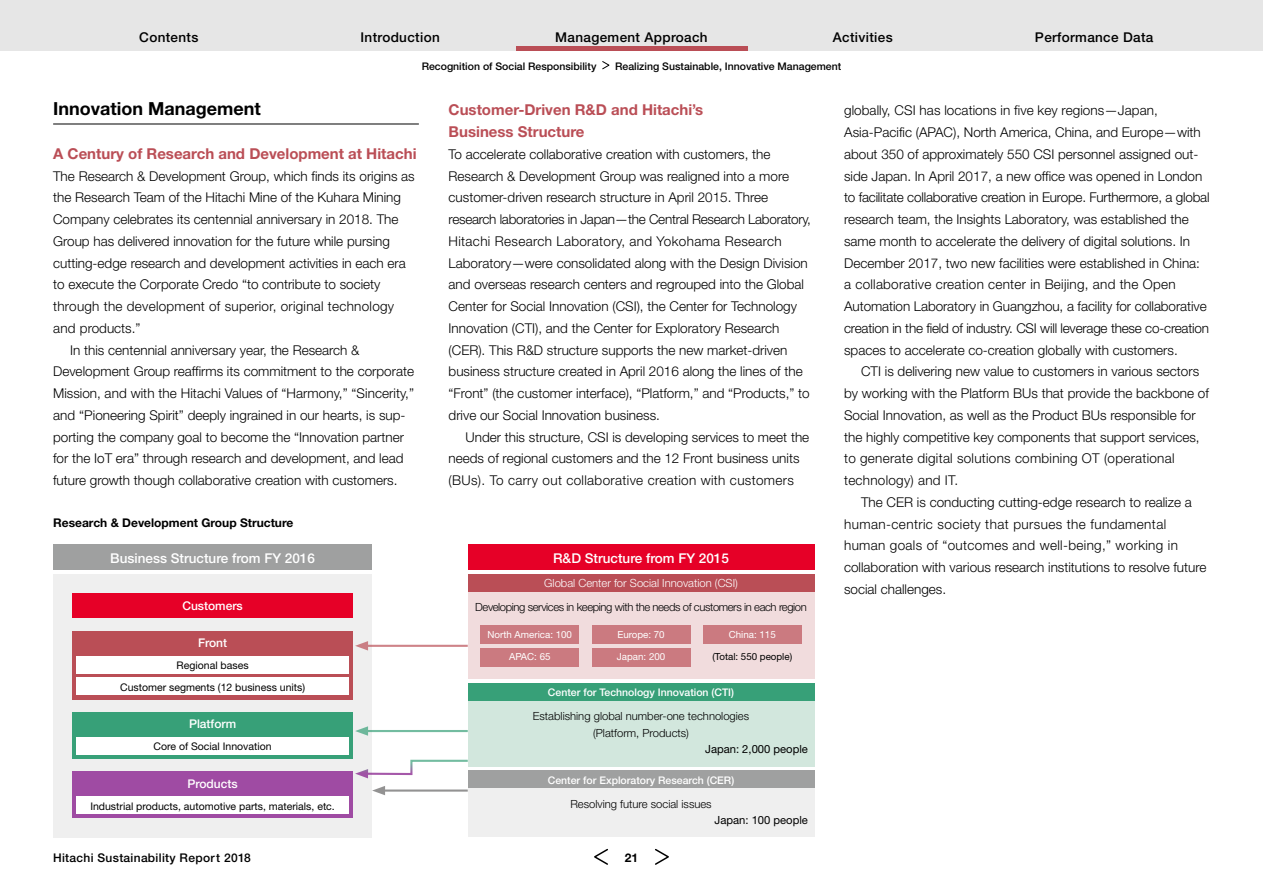
<style>
.page{position:relative;width:1263px;height:893px;background:#fff}
.page>*{position:absolute;margin:0;border:0;box-sizing:border-box;transform-origin:0 0}
.t1{font:700 18px "Helvetica Neue LT Std";color:#000}
.t2{font:700 15px/21.8px "Helvetica Neue LT Std";color:#ba4e56}
.t3{font:300 13.5px/21.8px "Helvetica Neue LT Std";color:#000}
.t4{font:500 13.5px "Helvetica Neue LT Std";letter-spacing:.025em;color:#000}
.t5{font:300 13.5px "Helvetica Neue LT Std";letter-spacing:.02em;color:#000}
.t6{font:500 13.5px "Helvetica Neue LT Std";color:#fff}
.t7{font:700 12px "Helvetica Neue LT Std";color:#000}
.t8{font:500 12px "Helvetica Neue LT Std";letter-spacing:.025em;color:#000}
.t9{font:500 12px "Helvetica Neue LT Std";color:#fff}
.t10{font:300 11.25px/16.5px "Helvetica Neue LT Std";color:#000;text-align:center}
.t11{font:300 11.25px "Helvetica Neue LT Std";letter-spacing:-.035em;color:#000}
.t12{font:300 11.25px "Helvetica Neue LT Std";color:#fff}
.t13{font:11.25px "Helvetica Neue LT Std";color:#000}
.t14{font:10.5px "Helvetica Neue LT Std";color:#000}
.t15{font:500 10.5px "Helvetica Neue LT Std";color:#000}
.t16{font:500 10.5px "Helvetica Neue LT Std";color:#fff}
.t17{font:9.75px "Helvetica Neue LT Std";color:#fff}
.t18{font:9.75px "Helvetica Neue LT Std";color:#000}
</style>
<div class="page">
<hr style="left:53px;top:124px;width:366px;height:1px;background:#000">
<div style="left:53px;top:574px;width:319px;height:263px;background:#efefef"></div>
<div style="left:72px;top:631px;width:281px;height:68px;background:#ba4e56"></div>
<div style="left:72px;top:593px;width:281px;height:25px;background:#e60027"></div>
<div style="left:53px;top:544px;width:319px;height:26px;background:#9fa0a0"></div>
<div style="left:72px;top:712px;width:281px;height:47px;background:#37a078"></div>
<div style="left:72px;top:771px;width:281px;height:47px;background:#9f4ba3"></div>
<div style="left:77px;top:656px;width:272px;height:17px;background:#fff"></div>
<div style="left:77px;top:737px;width:272px;height:17px;background:#fff"></div>
<div style="left:77px;top:797px;width:272px;height:17px;background:#fff"></div>
<div style="left:77px;top:678px;width:272px;height:17px;background:#fff"></div>
<hr style="left:364px;top:645px;width:104px;height:2px;background:#ba4e56">
<svg style="left:355px;top:641px;width:13px;height:9px"></svg>
<hr style="left:364px;top:730px;width:104px;height:2px;background:#37a078">
<svg style="left:355px;top:726px;width:13px;height:10px"></svg>
<svg style="left:355px;top:759px;width:115px;height:19px"></svg>
<hr style="left:381px;top:789px;width:87px;height:3px;background:#656464">
<svg style="left:372px;top:786px;width:13px;height:9px"></svg>
<div style="left:468px;top:574px;width:346px;height:105px;background:#f1dcdd"></div>
<div style="left:468px;top:574px;width:346px;height:17px;background:#ba4e56"></div>
<div style="left:468px;top:544px;width:346px;height:26px;background:#e60027"></div>
<div style="left:468px;top:683px;width:346px;height:84px;background:#d2e7dd"></div>
<div style="left:468px;top:771px;width:346px;height:66px;background:#efefef"></div>
<div style="left:592px;top:625px;width:98px;height:19px;background:#cb7a80"></div>
<div style="left:592px;top:648px;width:98px;height:18px;background:#cb7a80"></div>
<div style="left:703px;top:625px;width:98px;height:19px;background:#cb7a80"></div>
<div style="left:480px;top:625px;width:99px;height:19px;background:#cb7a80"></div>
<div style="left:480px;top:648px;width:99px;height:18px;background:#cb7a80"></div>
<div style="left:468px;top:683px;width:346px;height:17px;background:#37a078"></div>
<div style="left:468px;top:771px;width:346px;height:17px;background:#9fa0a0"></div>
<div style="left:0;top:0;width:1263px;height:51px;background:#e6e6e6"></div>
<svg style="left:655px;top:848px;width:14px;height:17px"></svg>
<svg style="left:594px;top:848px;width:14px;height:17px"></svg>
<svg style="left:602px;top:61px;width:8px;height:9px"></svg>
<hr style="left:516px;top:47px;width:231px;height:4px;background:#ba4e56">
<p class="t4" style="left:139px;top:29px;width:61px">Contents</p>
<p class="t4" style="left:360px;top:29px;width:81px">Introduction</p>
<p class="t4" style="left:555px;top:29px;width:154px">Management Approach</p>
<p class="t4" style="left:833px;top:29px;width:61px">Activities</p>
<p class="t4" style="left:1035px;top:29px;width:120px">Performance Data</p>
<p class="t15" style="left:422px;top:60px;width:176px">Recognition of Social Responsibility</p>
<p class="t15" style="left:615px;top:60px;width:228px">Realizing Sustainable, Innovative Management</p>
<h1 class="t1" style="left:53px;top:98px;width:209px">Innovation Management</h1>
<p class="t2" style="left:53px;top:142px;width:365px">A Century of Research and Development at Hitachi</p>
<p class="t3" style="left:53px;top:165px;width:363px">The Research &amp; Development Group, which finds its origins as</p>
<p class="t3" style="left:53px;top:186px;width:349px">the Research Team of the Hitachi Mine of the Kuhara Mining</p>
<p class="t3" style="left:53px;top:208px;width:347px">Company celebrates its centennial anniversary in 2018. The</p>
<p class="t3" style="left:53px;top:230px;width:338px">Group has delivered innovation for the future while pursing</p>
<p class="t3" style="left:53px;top:252px;width:354px">cutting-edge research and development activities in each era</p>
<p class="t3" style="left:53px;top:273px;width:329px">to execute the Corporate Credo “to contribute to society</p>
<p class="t5" style="left:53px;top:298px;width:342px">through the development of superior, original technology</p>
<p class="t3" style="left:53px;top:317px;width:89px">and products.”</p>
<p class="t3" style="left:70px;top:339px;width:291px">In this centennial anniversary year, the Research &amp;</p>
<p class="t3" style="left:53px;top:360px;width:362px">Development Group reaffirms its commitment to the corporate</p>
<p class="t3" style="left:53px;top:382px;width:362px">Mission, and with the Hitachi Values of “Harmony,” “Sincerity,”</p>
<p class="t3" style="left:53px;top:404px;width:354px">and “Pioneering Spirit” deeply ingrained in our hearts, is sup-</p>
<p class="t3" style="left:53px;top:426px;width:352px">porting the company goal to become the “Innovation partner</p>
<p class="t3" style="left:53px;top:447px;width:352px">for the IoT era” through research and development, and lead</p>
<p class="t3" style="left:53px;top:469px;width:346px">future growth though collaborative creation with customers.</p>
<p class="t7" style="left:53px;top:516px;width:242px">Research &amp; Development Group Structure</p>
<p class="t6" style="left:110px;top:550px;width:206px">Business Structure from FY 2016</p>
<p class="t9" style="left:182px;top:598px;width:62px">Customers</p>
<p class="t9" style="left:198px;top:636px;width:31px">Front</p>
<p class="t14" style="left:177px;top:659px;width:73px">Regional bases</p>
<p class="t14" style="left:120px;top:680px;width:186px">Customer segments (12 business units)</p>
<p class="t9" style="left:189px;top:717px;width:49px">Platform</p>
<p class="t14" style="left:154px;top:740px;width:120px">Core of Social Innovation</p>
<p class="t9" style="left:187px;top:776px;width:52px">Products</p>
<p class="t14" style="left:90px;top:800px;width:246px">Industrial products, automotive parts, materials, etc.</p>
<p class="t8" style="left:53px;top:850px;width:199px">Hitachi Sustainability Report 2018</p>
<p class="t2" style="left:449px;top:99px;width:256px">Customer-Driven R&amp;D and Hitachi’s<br>Business Structure</p>
<p class="t3" style="left:449px;top:143px;width:364px">To accelerate collaborative creation with customers, the Research &amp; Development Group was realigned into a more customer-driven research structure in April 2015. Three research laboratories in Japan—the Central Research Laboratory, Hitachi Research Laboratory, and Yokohama Research Laboratory—were consolidated along with the Design Division and overseas research centers and regrouped into the Global Center for Social Innovation (CSI), the Center for Technology Innovation (CTI), and the Center for Exploratory Research (CER). This R&amp;D structure supports the new market-driven business structure created in April 2016 along the lines of the “Front” (the customer interface), “Platform,” and “Products,” to drive our Social Innovation business.</p>
<p class="t3" style="left:449px;top:426px;width:362px;text-indent:17px">Under this structure, CSI is developing services to meet the needs of regional customers and the 12 Front business units (BUs). To carry out collaborative creation with customers</p>
<p class="t6" style="left:553px;top:550px;width:177px">R&amp;D Structure from FY 2015</p>
<p class="t12" style="left:544px;top:576px;width:195px">Global Center for Social Innovation (CSI)</p>
<p class="t11" style="left:475px;top:600px;width:333px">Developing services in keeping with the needs of customers in each region</p>
<p class="t17" style="left:729px;top:628px;width:48px">China: 115</p>
<p class="t18" style="left:712px;top:651px;width:81px">(Total: 550 people)</p>
<p class="t17" style="left:487px;top:628px;width:86px">North America: 100</p>
<p class="t17" style="left:509px;top:651px;width:43px">APAC: 65</p>
<p class="t16" style="left:548px;top:686px;width:188px">Center for Technology Innovation (CTI)</p>
<p class="t17" style="left:617px;top:628px;width:49px">Europe: 70</p>
<p class="t17" style="left:617px;top:651px;width:50px">Japan: 200</p>
<p class="t10" style="left:533px;top:708px;width:218px">Establishing global number-one technologies (Platform, Products)</p>
<p class="t13" style="left:705px;top:742px;width:104px">Japan: 2,000 people</p>
<p class="t16" style="left:548px;top:774px;width:188px">Center for Exploratory Research (CER)</p>
<p class="t10" style="left:570px;top:795px;width:143px">Resolving future social issues</p>
<p class="t7" style="left:625px;top:850px;width:15px">21</p>
<p class="t13" style="left:714px;top:814px;width:95px">Japan: 100 people</p>
<p class="t3" style="left:844px;top:99px;width:367px">globally, CSI has locations in five key regions—Japan, Asia-Pacific (APAC), North America, China, and Europe—with about 350 of approximately 550 CSI personnel assigned out&shy;side Japan. In April 2017, a new office was opened in London to facilitate collaborative creation in Europe. Furthermore, a global research team, the Insights Laboratory, was established the same month to accelerate the delivery of digital solutions. In December 2017, two new facilities were established in China: a collaborative creation center in Beijing, and the Open Automation Laboratory in Guangzhou, a facility for collaborative creation in the field of industry. CSI will leverage these co-creation spaces to accelerate co-creation globally with customers.</p>
<p class="t3" style="left:844px;top:360px;width:366px;text-indent:17px">CTI is delivering new value to customers in various sectors by working with the Platform BUs that provide the backbone of Social Innovation, as well as the Product BUs responsible for the highly competitive key components that support services, to generate digital solutions combining OT (operational technology) and IT.</p>
<p class="t3" style="left:844px;top:491px;width:364px;text-indent:17px">The CER is conducting cutting-edge research to realize a human-centric society that pursues the fundamental human goals of “outcomes and well-being,” working in collaboration with various research institutions to resolve future social challenges.</p>
</div>
